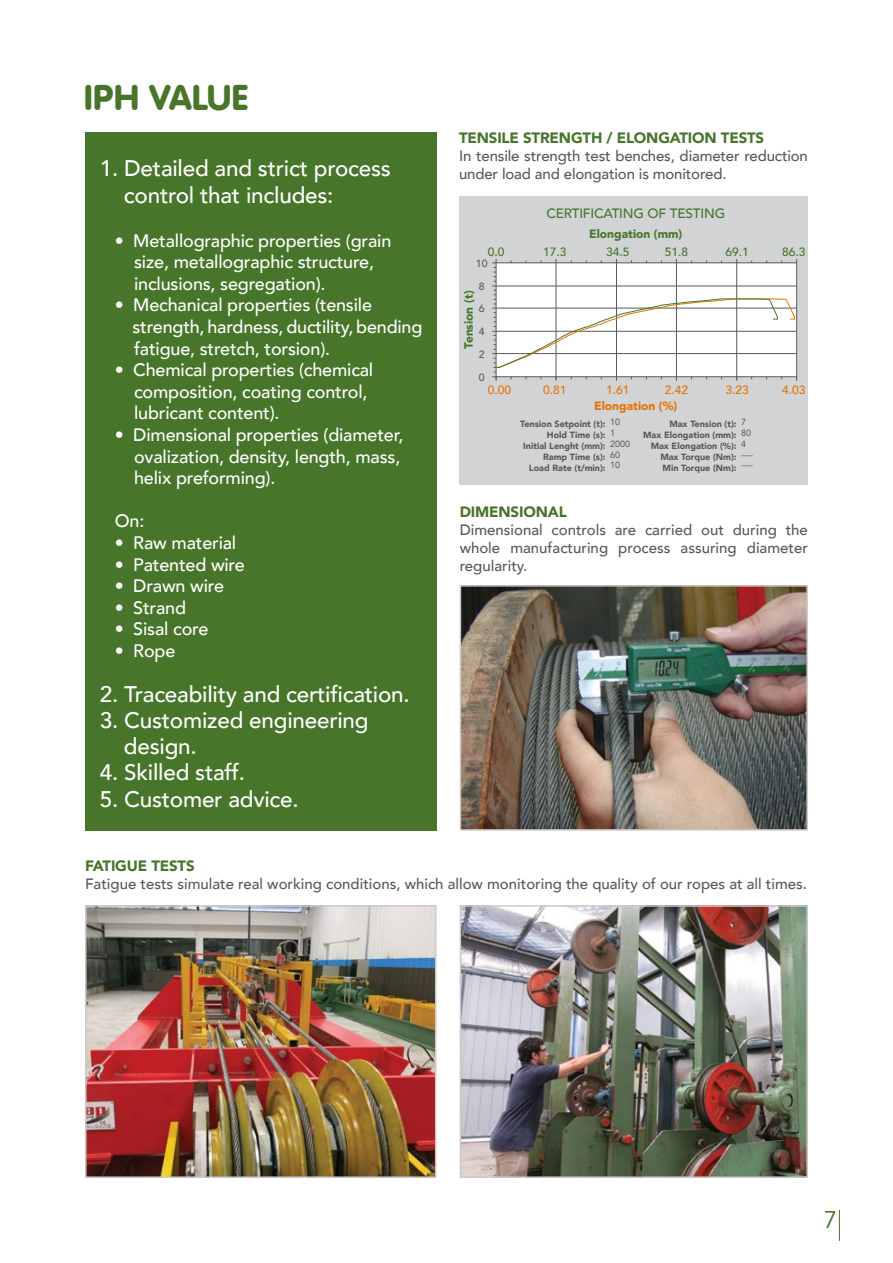
<style>
.page{position:relative;width:893px;height:1263px;background:#fff}
.page>*{position:absolute;margin:0;border:0;box-sizing:border-box;transform-origin:0 0}
.t1{font:37.5px "VAG Rundschrift D";color:#47752a}
.t2{font:24px "Avenir";color:#47752a}
.t3{font:500 22.5px/26.2px "Avenir";letter-spacing:-.01em;color:#fff}
.t4{font:500 18px/21.6px "Avenir";letter-spacing:-.01em;color:#fff}
.t5{font:500 15px/18px "Avenir";color:#58595b;text-align:justify}
.t6{font:900 15px "Avenir";letter-spacing:-.01em;color:#47752a}
.t7{font:500 13.5px "Avenir";letter-spacing:-.01em;color:#47752a}
.t8{font:500 12px "Avenir";color:#e67200}
.t9{font:900 12px "Avenir";color:#47752a}
.t10{font:500 12px "Avenir";color:#47752a}
.t11{font:900 12px "Avenir";color:#e67200}
.t12{font:500 10.5px "Avenir";color:#58595b}
.t13{font:900 9px/10.8px "Avenir";color:#58595b;text-align:right}
.t14{font:9px/10.8px "Avenir LT";color:#58595b}
</style>
<div class="page">
<hr style="left:839px;top:1210px;width:1px;height:31px;background:#47752a">
<img style="left:88px;top:908px;width:345px;height:267px">
<img style="left:463px;top:908px;width:342px;height:267px">
<div style="left:85px;top:905px;width:351px;height:273px;border:2px solid #cec9c8"></div>
<div style="left:460px;top:905px;width:348px;height:273px;border:2px solid #cec9c8"></div>
<div style="left:85px;top:132px;width:351px;height:699px;background:#47752a"></div>
<img style="left:463px;top:588px;width:342px;height:240px">
<div style="left:459px;top:196px;width:349px;height:288px;background:#d1d3d4"></div>
<svg style="left:492px;top:259px;width:305px;height:122px"></svg>
<div style="left:460px;top:585px;width:348px;height:246px;border:2px solid #cec9c8"></div>
<h1 class="t1" style="left:84px;top:75px;width:167px">IPH VALUE</h1>
<p class="t3" style="left:124px;top:154px;width:268px;text-indent:-24px">1. Detailed and strict process control that includes:</p>
<p class="t4" style="left:134px;top:228px;width:259px;text-indent:-19px">• Metallographic properties (grain size, metallographic structure, inclusions, segregation).</p>
<p class="t4" style="left:132px;top:293px;width:292px;text-indent:-18px">• Mechanical properties (tensile strength, hardness, ductility, bending fatigue, stretch, torsion).</p>
<p class="t4" style="left:134px;top:358px;width:241px;text-indent:-19px">• Chemical properties (chemical composition, coating control, lubricant content).</p>
<p class="t4" style="left:134px;top:423px;width:271px;text-indent:-19px">• Dimensional properties (diameter, ovalization, density, length, mass, helix preforming).</p>
<p class="t4" style="left:115px;top:509px;width:31px">On:</p>
<p class="t4" style="left:115px;top:531px;width:123px">• Raw material</p>
<p class="t4" style="left:115px;top:552px;width:131px">• Patented wire</p>
<p class="t4" style="left:115px;top:574px;width:111px">• Drawn wire</p>
<p class="t4" style="left:115px;top:596px;width:73px">• Strand</p>
<p class="t4" style="left:115px;top:617px;width:95px">• Sisal core</p>
<p class="t4" style="left:115px;top:639px;width:62px">• Rope</p>
<p class="t3" style="left:100px;top:679px;width:311px">2. Traceability and certification.</p>
<p class="t3" style="left:124px;top:706px;width:246px;text-indent:-24px">3. Customized engineering design.</p>
<p class="t3" style="left:100px;top:758px;width:147px">4. Skilled staff.</p>
<p class="t3" style="left:100px;top:785px;width:200px">5. Customer advice.</p>
<p class="t6" style="left:459px;top:124px;width:307px">TENSILE STRENGTH / ELONGATION TESTS</p>
<p class="t5" style="left:459px;top:146px;width:350px">In tensile strength test benches, diameter reduction under load and elongation is monitored.</p>
<p class="t7" style="left:546px;top:201px;width:180px">CERTIFICATING OF TESTING</p>
<p class="t10" style="left:488px;top:242px;width:18px">0.0</p>
<p class="t12" style="left:476px;top:254px;width:13px">10</p>
<p class="t12" style="left:479px;top:278px;width:7px">8</p>
<p class="t9" style="left:458px;top:349px;width:60px;rotate:-90deg">Tension (t)</p>
<p class="t12" style="left:479px;top:300px;width:7px">6</p>
<p class="t12" style="left:479px;top:323px;width:7px">4</p>
<p class="t12" style="left:479px;top:345px;width:7px">2</p>
<p class="t12" style="left:479px;top:368px;width:7px">0</p>
<p class="t8" style="left:488px;top:379px;width:25px">0.00</p>
<p class="t10" style="left:543px;top:242px;width:25px">17.3</p>
<p class="t9" style="left:589px;top:224px;width:95px">Elongation (mm)</p>
<p class="t10" style="left:606px;top:242px;width:25px">34.5</p>
<p class="t10" style="left:665px;top:242px;width:25px">51.8</p>
<p class="t10" style="left:725px;top:242px;width:25px">69.1</p>
<p class="t8" style="left:543px;top:379px;width:25px">0.81</p>
<p class="t8" style="left:606px;top:379px;width:25px">1.61</p>
<p class="t8" style="left:665px;top:379px;width:25px">2.42</p>
<p class="t11" style="left:594px;top:396px;width:85px">Elongation (%)</p>
<p class="t8" style="left:725px;top:379px;width:25px">3.23</p>
<p class="t14" style="left:610px;top:417px;width:22px">10<br>1<br>2000<br>60<br>10</p>
<p class="t14" style="left:741px;top:417px;width:13px">7<br>80<br>4 ---- ----</p>
<p class="t13" style="left:520px;top:419px;width:87px">Tension Setpoint (t):<br>Hold Time (s):<br>Initial Lenght (mm):<br>Ramp Time (s):<br>Load Rate (t/min):</p>
<p class="t13" style="left:643px;top:419px;width:95px">Max Tension (t):<br>Max Elongation (mm):<br>Max Elongation (%):<br>Max Torque (Nm):<br>Min Torque (Nm):</p>
<p class="t10" style="left:782px;top:242px;width:25px">86.3</p>
<p class="t8" style="left:782px;top:379px;width:25px">4.03</p>
<p class="t6" style="left:460px;top:499px;width:109px">DIMENSIONAL</p>
<p class="t5" style="left:460px;top:520px;width:350px">Dimensional controls are carried out during the whole manufacturing process assuring diameter regularity.</p>
<p class="t6" style="left:85px;top:853px;width:111px">FATIGUE TESTS</p>
<p class="t5" style="left:85px;top:874px;width:723px">Fatigue tests simulate real working conditions, which allow monitoring the quality of our ropes at all times.</p>
<h2 class="t2" style="left:824px;top:1206px;width:15px">7</h2>
</div>
